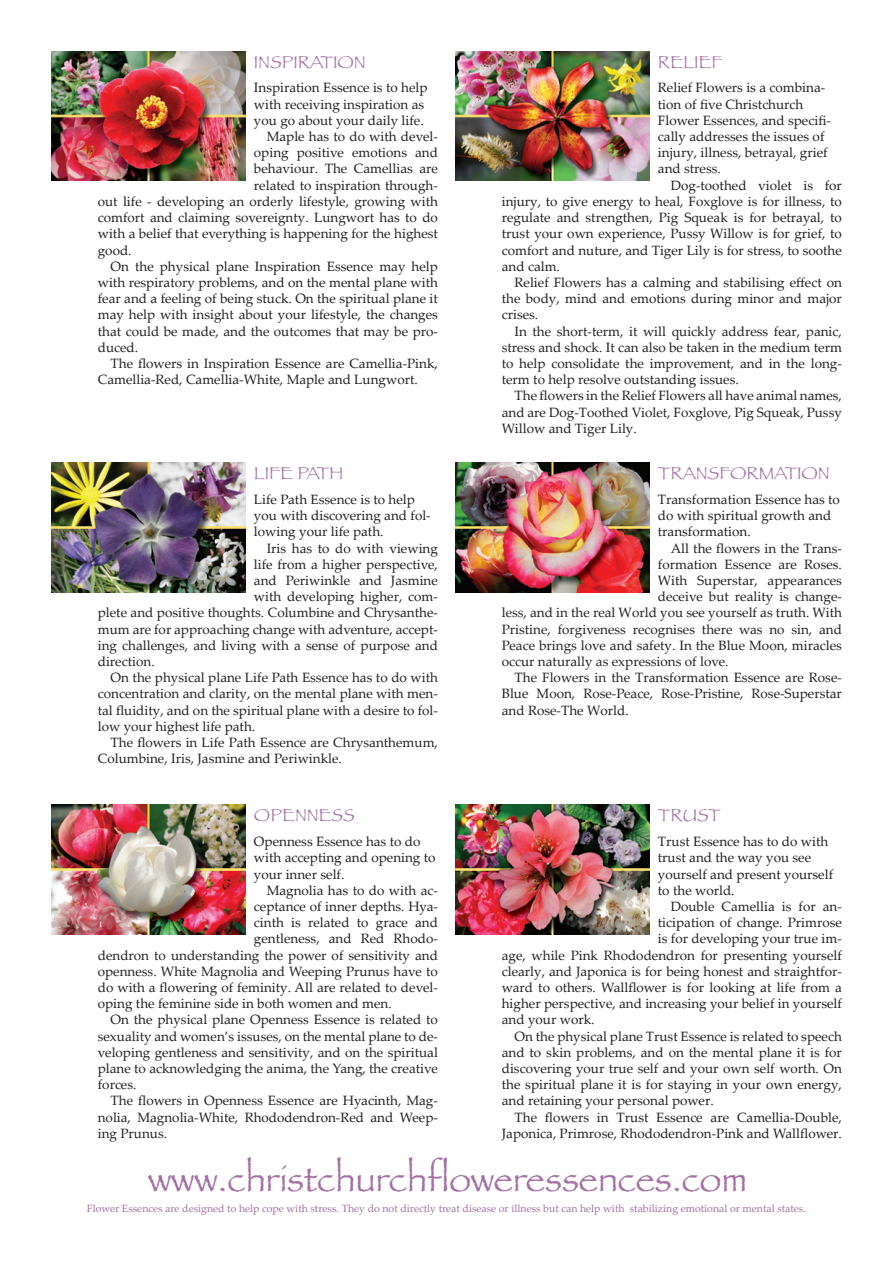
<style>
.page{position:relative;width:893px;height:1263px;background:#fff}
.page>*{position:absolute;margin:0;border:0;box-sizing:border-box;transform-origin:0 0}
.t1{font:36px "Papyrus";color:#a36fa5}
.Essence_Name{font:18px "Papyrus";color:#a36fa5}
.First_Para{font:13.5px/16.2px "Palatino Linotype";color:#231f20;text-align:justify}
.t2{font:10.5px "Palatino Linotype";color:#a36fa5}
</style>
<div class="page">
<img style="left:51px;top:51px;width:194px;height:130px">
<img style="left:51px;top:462px;width:194px;height:130px">
<img style="left:51px;top:805px;width:194px;height:129px">
<img style="left:455px;top:51px;width:194px;height:130px">
<img style="left:455px;top:462px;width:194px;height:130px">
<img style="left:455px;top:805px;width:194px;height:129px">
<p class="Essence_Name" style="left:254px;top:51px;width:113px">INSPIRATION</p>
<p class="First_Para" style="left:254px;top:79px;width:175px;text-align:left">Inspiration Essence is to help with receiving inspiration as you go about your daily life.</p>
<p class="First_Para" style="left:267px;top:128px;width:173px">Maple has to do with devel-</p>
<p class="First_Para" style="left:254px;top:144px;width:186px">oping positive emotions and</p>
<p class="First_Para" style="left:254px;top:160px;width:186px">behaviour. The Camellias are</p>
<p class="First_Para" style="left:254px;top:176px;width:186px">related to inspiration through-</p>
<p class="First_Para" style="left:98px;top:193px;width:342px">out life - developing an orderly lifestyle, growing with</p>
<p class="First_Para" style="left:98px;top:209px;width:342px">comfort and claiming sovereignty. Lungwort has to do</p>
<p class="First_Para" style="left:98px;top:225px;width:342px">with a belief that everything is happening for the highest</p>
<p class="First_Para" style="left:98px;top:241px;width:35px">good.</p>
<p class="First_Para" style="left:98px;top:257px;width:342px;text-indent:13px">On the physical plane Inspiration Essence may help with respiratory problems, and on the mental plane with fear and a feeling of being stuck. On the spiritual plane it may help with insight about your lifestyle, the changes that could be made, and the outcomes that may be pro&shy;duced.</p>
<p class="First_Para" style="left:98px;top:355px;width:342px;text-indent:13px">The flowers in Inspiration Essence are Camellia-Pink,<br>Camellia-Red, Camellia-White, Maple and Lungwort.</p>
<p class="Essence_Name" style="left:254px;top:462px;width:91px">LIFE PATH</p>
<p class="First_Para" style="left:254px;top:491px;width:178px;text-align:left">Life Path Essence is to help you with discovering and fol&shy;lowing your life path.</p>
<p class="First_Para" style="left:267px;top:539px;width:173px">Iris has to do with viewing</p>
<p class="First_Para" style="left:254px;top:555px;width:186px">life from a higher perspective,</p>
<p class="First_Para" style="left:254px;top:572px;width:186px">and Periwinkle and Jasmine</p>
<p class="First_Para" style="left:254px;top:588px;width:186px">with developing higher, com-</p>
<p class="First_Para" style="left:98px;top:604px;width:342px">plete and positive thoughts. Columbine and Chrysanthe-</p>
<p class="First_Para" style="left:98px;top:620px;width:342px">mum are for approaching change with adventure, accept-</p>
<p class="First_Para" style="left:98px;top:636px;width:342px">ing challenges, and living with a sense of purpose and</p>
<p class="First_Para" style="left:98px;top:653px;width:58px">direction.</p>
<p class="First_Para" style="left:98px;top:669px;width:342px;text-indent:13px">On the physical plane Life Path Essence has to do with concentration and clarity, on the mental plane with men&shy;tal fluidity, and on the spiritual plane with a desire to fol&shy;low your highest life path.</p>
<p class="First_Para" style="left:98px;top:734px;width:342px;text-indent:13px">The flowers in Life Path Essence are Chrysanthemum,<br>Columbine, Iris, Jasmine and Periwinkle.</p>
<p class="Essence_Name" style="left:658px;top:51px;width:66px">RELIEF</p>
<p class="First_Para" style="left:658px;top:79px;width:175px;text-align:left">Relief Flowers is a combina&shy;tion of five Christchurch<br>Flower Essences, and specifi&shy;cally addresses the issues of injury, illness, betrayal, grief and stress.</p>
<p class="First_Para" style="left:502px;top:176px;width:342px;text-indent:169px">Dog-toothed violet is for injury, to give energy to heal, Foxglove is for illness, to regulate and strengthen, Pig Squeak is for betrayal, to trust your own experience, Pussy Willow is for grief, to comfort and nuture, and Tiger Lily is for stress, to soothe and calm.</p>
<p class="First_Para" style="left:502px;top:274px;width:342px;text-indent:13px">Relief Flowers has a calming and stabilising effect on the body, mind and emotions during minor and major crises.</p>
<p class="First_Para" style="left:502px;top:322px;width:342px;text-indent:13px">In the short-term, it will quickly address fear, panic, stress and shock. It can also be taken in the medium term to help consolidate the improvement, and in the long&shy;term to help resolve outstanding issues.</p>
<p class="First_Para" style="left:502px;top:387px;width:342px;text-indent:13px">The flowers in the Relief Flowers all have animal names, and are Dog-Toothed Violet, Foxglove, Pig Squeak, Pussy Willow and Tiger Lily.</p>
<p class="Essence_Name" style="left:658px;top:462px;width:173px">TRANSFORMATION</p>
<p class="First_Para" style="left:658px;top:491px;width:184px;text-align:left">Transformation Essence has to do with spiritual growth and transformation.</p>
<p class="First_Para" style="left:671px;top:539px;width:173px">All the flowers in the Trans-</p>
<p class="First_Para" style="left:658px;top:555px;width:186px">formation Essence are Roses.</p>
<p class="First_Para" style="left:658px;top:572px;width:186px">With Superstar, appearances</p>
<p class="First_Para" style="left:658px;top:588px;width:186px">deceive but reality is change-</p>
<p class="First_Para" style="left:502px;top:604px;width:342px">less, and in the real World you see yourself as truth. With</p>
<p class="First_Para" style="left:502px;top:620px;width:342px">Pristine, forgiveness recognises there was no sin, and</p>
<p class="First_Para" style="left:502px;top:636px;width:342px">Peace brings love and safety. In the Blue Moon, miracles</p>
<p class="First_Para" style="left:502px;top:653px;width:228px">occur naturally as expressions of love.</p>
<p class="First_Para" style="left:502px;top:669px;width:342px;text-indent:13px">The Flowers in the Transformation Essence are Rose-Blue Moon, Rose-Peace, Rose-Pristine, Rose-Superstar and Rose-The World.</p>
<p class="Essence_Name" style="left:658px;top:805px;width:64px">TRUST</p>
<p class="First_Para" style="left:658px;top:833px;width:177px;text-align:left">Trust Essence has to do with trust and the way you see yourself and present yourself to the world.</p>
<p class="First_Para" style="left:671px;top:898px;width:173px">Double Camellia is for an-</p>
<p class="First_Para" style="left:658px;top:914px;width:186px">ticipation of change. Primrose</p>
<p class="First_Para" style="left:658px;top:930px;width:186px">is for developing your true im-</p>
<p class="First_Para" style="left:502px;top:946px;width:342px">age, while Pink Rhododendron for presenting yourself</p>
<p class="First_Para" style="left:502px;top:962px;width:342px">clearly, and Japonica is for being honest and straightfor-</p>
<p class="First_Para" style="left:502px;top:979px;width:342px">ward to others. Wallflower is for looking at life from a</p>
<p class="First_Para" style="left:502px;top:995px;width:342px">higher perspective, and increasing your belief in yourself</p>
<p class="First_Para" style="left:502px;top:1011px;width:94px">and your work.</p>
<p class="First_Para" style="left:502px;top:1027px;width:342px;text-indent:13px">On the physical plane Trust Essence is related to speech and to skin problems, and on the mental plane it is for discovering your true self and your own self worth. On the spiritual plane it is for staying in your own energy, and retaining your personal power.</p>
<p class="First_Para" style="left:502px;top:1108px;width:342px;text-align:right">The flowers in Trust Essence are Camellia-Double,<br>Japonica, Primrose, Rhododendron-Pink and Wallflower.</p>
<p class="t1" style="left:148px;top:1157px;width:600px">www.christchurchfloweressences.com</p>
<p class="t2" style="left:87px;top:1201px;width:720px">Flower Essences are designed to help cope with stress. They do not directly treat disease or illness but can help with stabilizing emotional or mental states.</p>
<p class="Essence_Name" style="left:254px;top:805px;width:103px">OPENNESS</p>
<p class="First_Para" style="left:254px;top:833px;width:183px;text-align:left">Openness Essence has to do with accepting and opening to your inner self.</p>
<p class="First_Para" style="left:267px;top:881px;width:173px">Magnolia has to do with ac-</p>
<p class="First_Para" style="left:254px;top:898px;width:186px">ceptance of inner depths. Hya-</p>
<p class="First_Para" style="left:254px;top:914px;width:186px">cinth is related to grace and</p>
<p class="First_Para" style="left:254px;top:930px;width:186px">gentleness, and Red Rhodo-</p>
<p class="First_Para" style="left:98px;top:946px;width:342px">dendron to understanding the power of sensitivity and</p>
<p class="First_Para" style="left:98px;top:962px;width:342px">openness. White Magnolia and Weeping Prunus have to</p>
<p class="First_Para" style="left:98px;top:979px;width:342px">do with a flowering of feminity. All are related to devel-</p>
<p class="First_Para" style="left:98px;top:995px;width:296px">oping the feminine side in both women and men.</p>
<p class="First_Para" style="left:98px;top:1011px;width:342px;text-indent:13px">On the physical plane Openness Essence is related to sexuality and women’s issuses, on the mental plane to de&shy;veloping gentleness and sensitivity, and on the spiritual plane to acknowledging the anima, the Yang, the creative forces.</p>
<p class="First_Para" style="left:98px;top:1092px;width:342px;text-indent:13px">The flowers in Openness Essence are Hyacinth, Mag&shy;nolia, Magnolia-White, Rhododendron-Red and Weep&shy;ing Prunus.</p>
</div>
